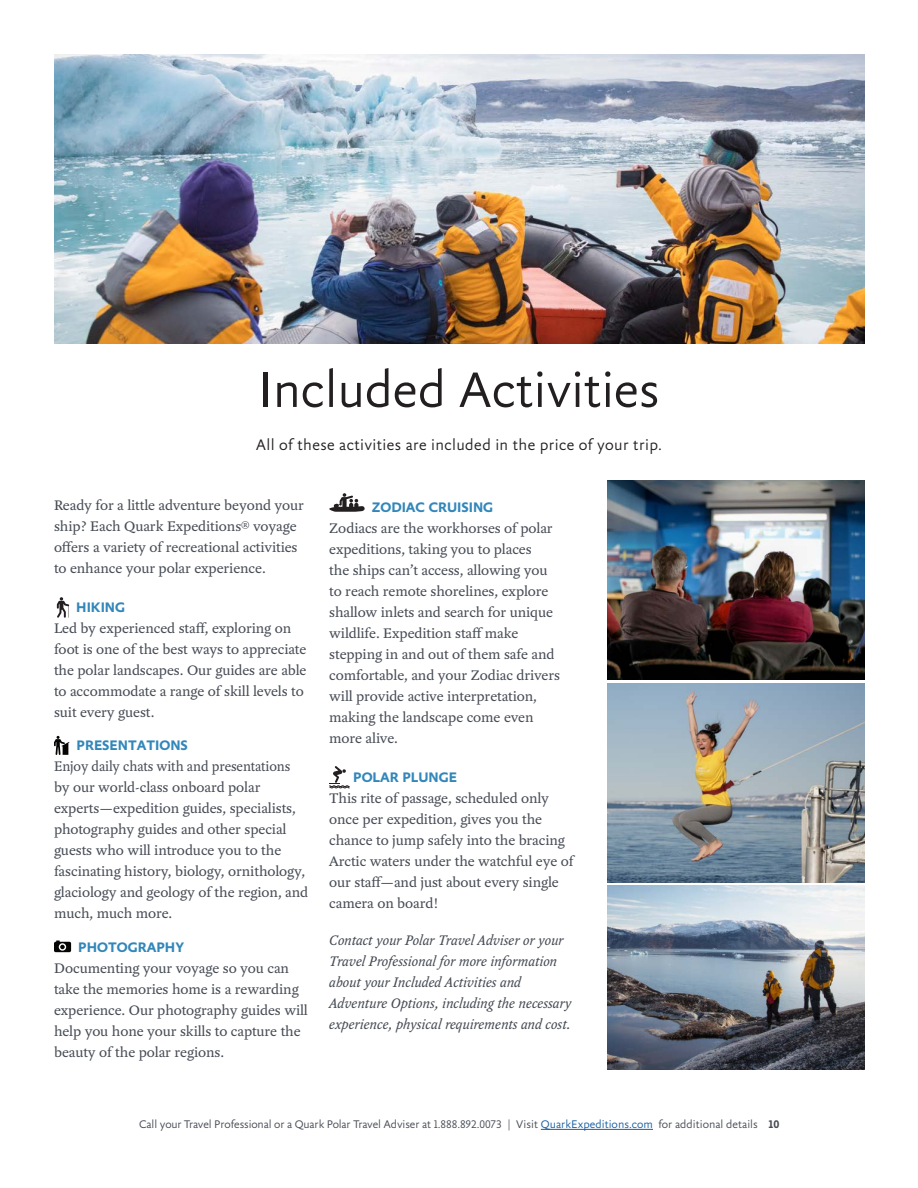
<style>
.page{position:relative;width:918px;height:1188px;background:#fff}
.page>*{position:absolute;margin:0;border:0;box-sizing:border-box;transform-origin:0 0}
.Large_headers{font:300 54px "Yoga Sans OT";letter-spacing:-.005em;color:#231f20}
.t1{font:300 16.5px "Yoga Sans OT";letter-spacing:.02em;color:#231f20}
.Body_Copy{font:15px/21px "Yoga OT";letter-spacing:-.005em;color:#464b54}
.Body_Copy-2{font:15px/21px "Yoga OT";letter-spacing:-.005em;color:#464b54;scale:.94 1}
.Body_Copy_Note_Italic{font:italic 15px/21px "Yoga OT";color:#464b54}
.Day_by_Day_headers{font:700 15px "Yoga Sans OT";color:#3287ba}
.t2{font:300 12px "Yoga Sans OT";letter-spacing:-.01em;color:#464b54}
.t3{font:700 12px "Yoga Sans OT";color:#464b54}
.s1{color:#175d9e}
</style>
<div class="page">
<svg style="left:57px;top:597px;width:12px;height:21px"></svg>
<svg style="left:54px;top:736px;width:15px;height:19px"></svg>
<svg style="left:54px;top:941px;width:17px;height:11px"></svg>
<svg style="left:329px;top:493px;width:36px;height:19px"></svg>
<svg style="left:329px;top:766px;width:21px;height:22px"></svg>
<img style="left:608px;top:886px;width:257px;height:184px">
<img style="left:55px;top:54px;width:810px;height:289px">
<img style="left:608px;top:480px;width:257px;height:199px">
<img style="left:608px;top:683px;width:257px;height:199px">
<hr style="left:541px;top:1129px;width:112px;height:1px;background:#175d9e">
<p class="Large_headers" style="left:258px;top:361px;width:403px">Included Activities</p>
<p class="t1" style="left:256px;top:436px;width:408px">All of these activities are included in the price of your trip.</p>
<p class="Body_Copy" style="left:54px;top:495px;width:252px">Ready for a little adventure beyond your ship? Each Quark Expeditions® voyage offers a variety of recreational activities to enhance your polar experience.</p>
<p class="Day_by_Day_headers" style="left:76px;top:599px;width:51px">HIKING</p>
<p class="Body_Copy" style="left:54px;top:618px;width:254px">Led by experienced staff, exploring on foot is one of the best ways to appreciate the polar landscapes. Our guides are able to accommodate a range of skill levels to suit every guest.</p>
<p class="Day_by_Day_headers" style="left:77px;top:738px;width:113px">PRESENTATIONS</p>
<p class="Body_Copy-2" style="left:54px;top:756px;width:272px">Enjoy daily chats with and presentations by our world-class onboard polar experts—expedition guides, specialists, photography guides and other special guests who will introduce you to the fascinating history, biology, ornithology, glaciology and geology of the region, and much, much more.</p>
<p class="Day_by_Day_headers" style="left:78px;top:939px;width:107px">PHOTOGRAPHY</p>
<p class="Body_Copy" style="left:54px;top:958px;width:255px">Documenting your voyage so you can take the memories home is a rewarding experience. Our photography guides will help you hone your skills to capture the beauty of the polar regions.</p>
<p class="Day_by_Day_headers" style="left:372px;top:499px;width:123px">ZODIAC CRUISING</p>
<p class="Body_Copy" style="left:329px;top:518px;width:232px">Zodiacs are the workhorses of polar expeditions, taking you to places<br>the ships can’t access, allowing you to reach remote shorelines, explore shallow inlets and search for unique wildlife. Expedition staff make stepping in and out of them safe and comfortable, and your Zodiac drivers will provide active interpretation, making the landscape come even more alive.</p>
<p class="Day_by_Day_headers" style="left:353px;top:770px;width:106px">POLAR PLUNGE</p>
<p class="Body_Copy" style="left:329px;top:788px;width:246px">This rite of passage, scheduled only once per expedition, gives you the chance to jump safely into the bracing Arctic waters under the watchful eye of our staff—and just about every single camera on board!</p>
<p class="Body_Copy_Note_Italic" style="left:329px;top:930px;width:244px">Contact your Polar Travel Adviser or your Travel Professional for more information about your Included Activities and Adventure Options, including the necessary experience, physical requirements and cost.</p>
<p class="t2" style="left:139px;top:1118px;width:620px">Call your Travel Professional or a Quark Polar Travel Adviser at 1.888.892.0073 | Visit <span class="s1">QuarkExpeditions.com</span> for additional details</p>
<p class="t3" style="left:769px;top:1118px;width:12px">10</p>
</div>
